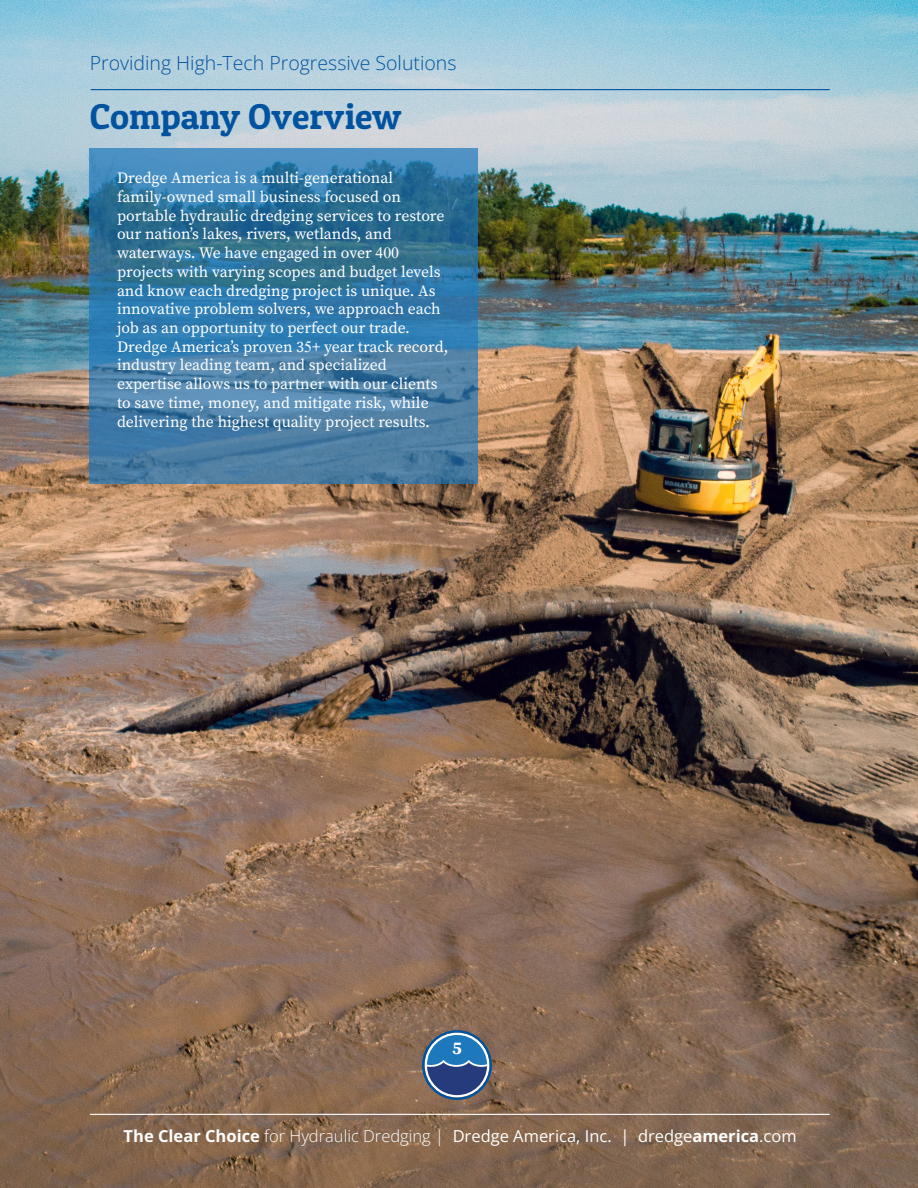
<style>
.page{position:relative;width:918px;height:1188px;background:#fff}
.page>*{position:absolute;margin:0;border:0;box-sizing:border-box;transform-origin:0 0}
.t1{font:36px "Patua One";color:#0153a0}
.t2{font:300 19.5px "Open Sans";color:#0153a0}
.t3{font:700 18px "Source Serif Pro";color:#fff}
.t4{font:16.5px "Open Sans";color:#fff}
.t5{font:15.75px/18.8px "Source Serif Pro";color:#fff}
.s1{font-family:"Times New Roman"}
.s2{font-weight:700}
.s3{font-weight:300}
</style>
<div class="page">
<img style="left:0;top:0;width:918px;height:1188px">
<svg style="left:90px;top:148px;width:388px;height:335px"></svg>
<hr style="left:91px;top:89px;width:739px;height:1px;background:#0153a0">
<svg style="left:422px;top:1030px;width:70px;height:70px"></svg>
<hr style="left:90px;top:1114px;width:740px;height:1px;background:#fff">
<p class="t2" style="left:90px;top:50px;width:368px">Providing High-Tech Progressive Solutions</p>
<h1 class="t1" style="left:90px;top:94px;width:313px">Company Overview</h1>
<p class="t5" style="left:117px;top:168px;width:333px">Dredge America is a multi-generational family-owned small business focused on portable hydraulic dredging services to restore our nation’s lakes, rivers, wetlands, and waterways. We have engaged in over <span class="s1">400 </span>projects with varying scopes and budget levels and know each dredging project is unique. As innovative problem solvers, we approach each job as an opportunity to perfect our trade.<br>Dredge America’s proven 3<span class="s1">5</span>+ year track record, industry leading team, and specialized expertise allows us to partner with our clients to save time, money, and mitigate risk, while delivering the highest quality project results.</p>
<p class="t3" style="left:452px;top:1036px;width:11px">5</p>
<p class="t4" style="left:124px;top:1124px;width:675px"><span class="s2">The Clear Choice</span> <span class="s3">for Hydraulic Dredging |</span> Dredge America, Inc. | dredge<span class="s2">america</span>.com</p>
</div>
